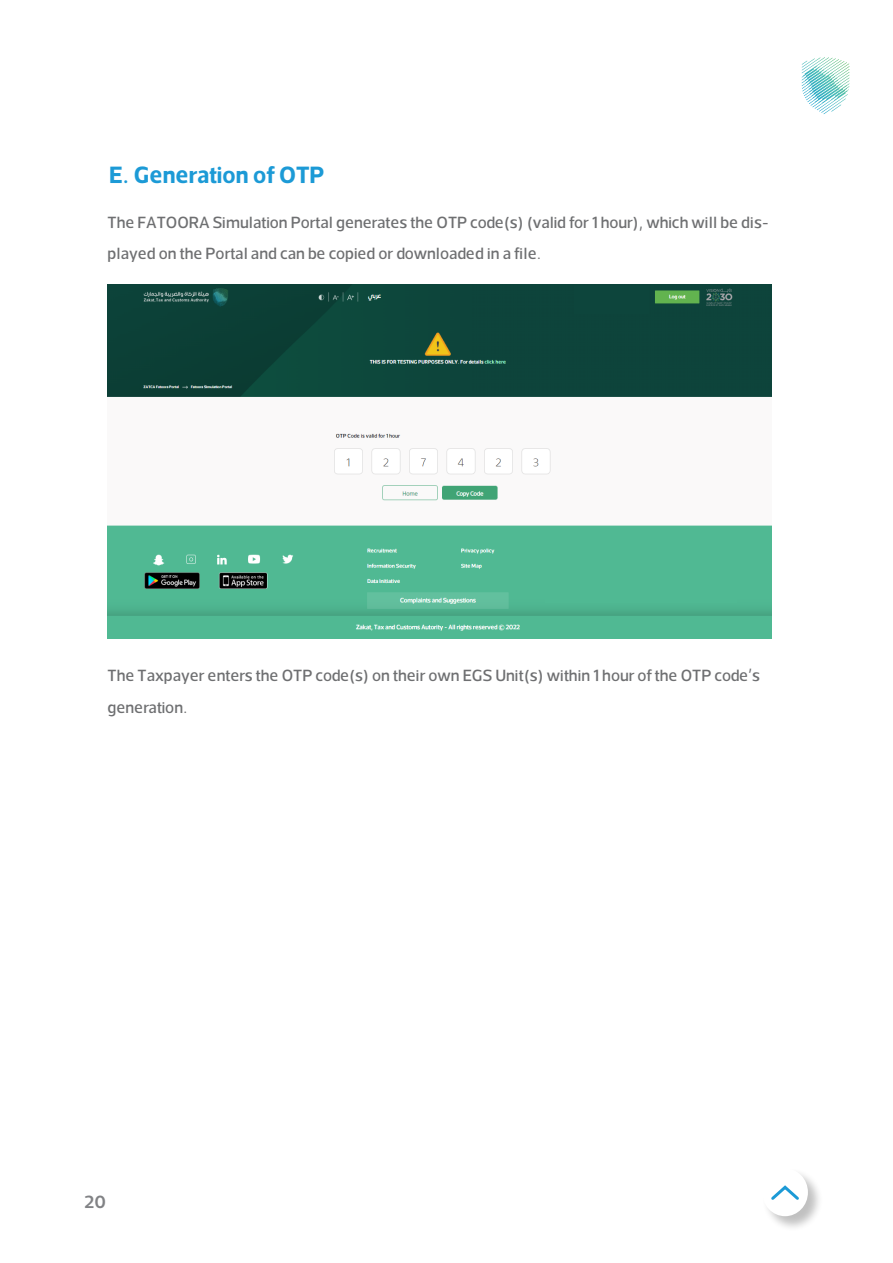
<style>
.page{position:relative;width:893px;height:1263px;background:#fff}
.page>*{position:absolute;margin:0;border:0;box-sizing:border-box;transform-origin:0 0}
.t1{font:700 24px "Somar";color:#1c9ad6}
.t2{font:600 18px "Somar";color:#818285}
.t3{font:500 16.5px/31.5px "Somar";color:#6e6f71}
</style>
<div class="page">
<svg style="left:802px;top:57px;width:48px;height:57px"></svg>
<div style="left:762px;top:1168px;width:61px;height:63px;background:#000;opacity:.25"></div>
<div style="left:762px;top:1168px;width:46px;height:48px;background:#fff;border-radius:50%"></div>
<svg style="left:771px;top:1185px;width:28px;height:15px"></svg>
<img style="left:107px;top:284px;width:664px;height:355px">
<div style="left:574px;top:286px;width:74px;height:27px;background:#0d453c"></div>
<div style="left:545px;top:531px;width:191px;height:72px;background:#50b993"></div>
<h1 class="t1" style="left:109px;top:153px;width:217px">E. Generation of OTP</h1>
<p class="t3" style="left:108px;top:206px;width:663px">The FATOORA Simulation Portal generates the OTP code(s) (valid for 1 hour), which will be dis&shy;played on the Portal and can be copied or downloaded in a file.</p>
<p class="t3" style="left:108px;top:659px;width:654px">The Taxpayer enters the OTP code(s) on their own EGS Unit(s) within 1 hour of the OTP code's generation.</p>
<p class="t2" style="left:85px;top:1186px;width:23px">20</p>
</div>
